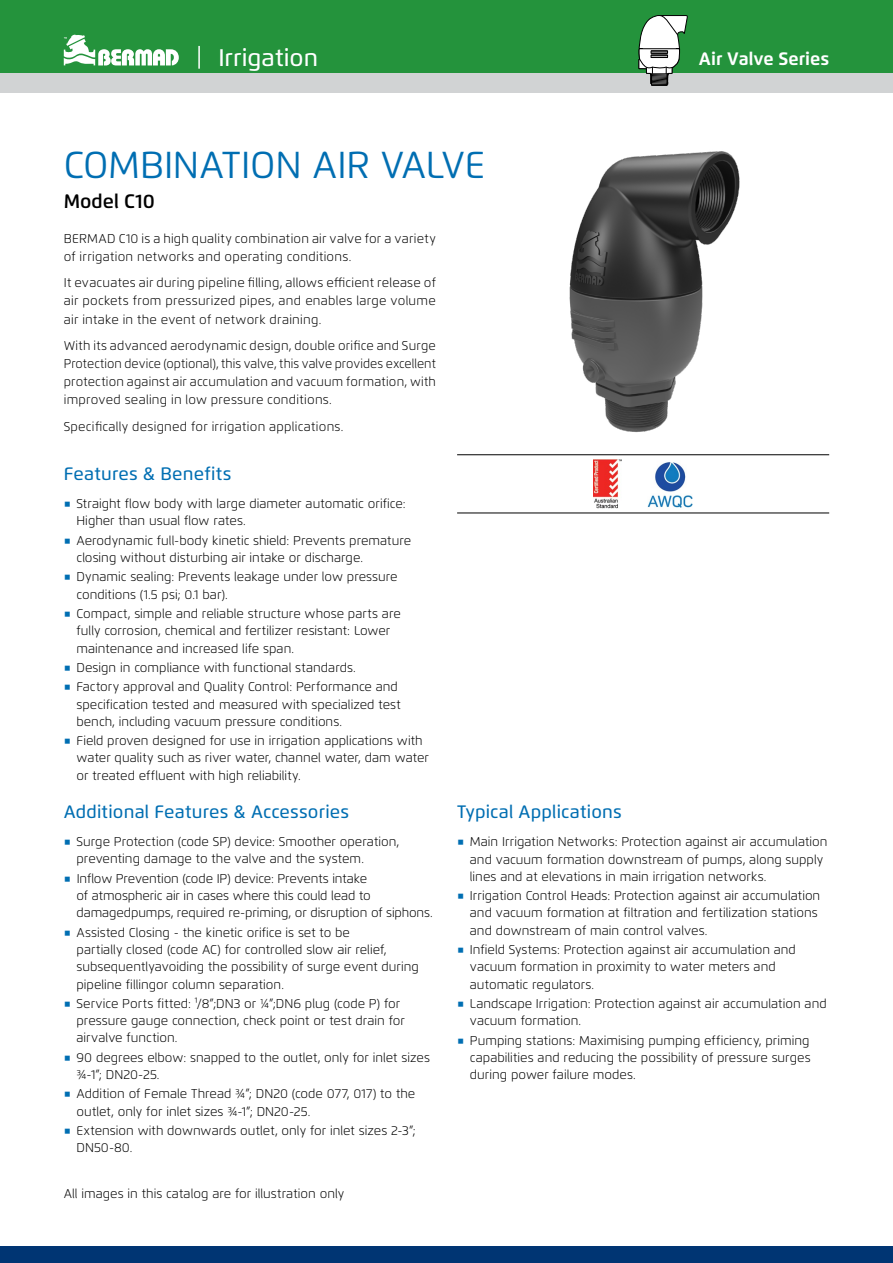
<style>
.page{position:relative;width:893px;height:1263px;background:#fff}
.page>*{position:absolute;margin:0;border:0;box-sizing:border-box;transform-origin:0 0}
.t1{font:37.5px "Flexo";letter-spacing:-.01em;color:#006eb2}
.t2{font:500 24px "Flexo";color:#fff}
.t3{font:600 19.5px "Flexo";color:#000}
.t4{font:500 18px "Flexo";letter-spacing:.01em;color:#006eb2}
.t5{font:700 18px "Flexo";color:#fff}
.t6{font:300 12.75px/17.2px "Flexo";color:#000}
.t7{font:300 12.75px/18px "Flexo";letter-spacing:.02em;color:#000}
.s1{font-family:"Win Soft Pro";font-weight:500;font-size:19.2px;color:#006eb2}
</style>
<div class="page">
<div style="left:0;top:1247px;width:893px;height:16px;background:#003573"></div>
<div style="left:0;top:0;width:893px;height:74px;background:#24933c"></div>
<div style="left:0;top:74px;width:893px;height:19px;background:#d1d3d4"></div>
<hr style="left:198px;top:46px;width:2px;height:23px;background:#fff">
<svg style="left:64px;top:35px;width:115px;height:31px"></svg>
<svg style="left:638px;top:15px;width:50px;height:71px"></svg>
<img style="left:569px;top:151px;width:171px;height:282px">
<hr style="left:457px;top:454px;width:372px;height:1px;background:#000">
<hr style="left:457px;top:513px;width:372px;height:1px;background:#000">
<img style="left:594px;top:460px;width:28px;height:48px">
<img style="left:647px;top:462px;width:46px;height:46px">
<h2 class="t2" style="left:218px;top:43px;width:101px">Irrigation</h2>
<h3 class="t5" style="left:699px;top:48px;width:132px">Air Valve Series</h3>
<h1 class="t1" style="left:64px;top:143px;width:423px">COMBINATION AIR VALVE</h1>
<h3 class="t3" style="left:64px;top:189px;width:93px">Model C10</h3>
<p class="t7" style="left:64px;top:230px;width:374px">BERMAD C10 is a high quality combination air valve for a variety of irrigation networks and operating conditions.</p>
<p class="t6" style="left:64px;top:274px;width:374px;line-height:18px;text-align:justify">It evacuates air during pipeline filling, allows efficient release of air pockets from pressurized pipes, and enables large volume air intake in the event of network draining.</p>
<p class="t6" style="left:64px;top:337px;width:374px;line-height:18px;text-align:justify">With its advanced aerodynamic design, double orifice and Surge Protection device (optional), this valve, this valve provides excellent protection against air accumulation and vacuum formation, with improved sealing in low pressure conditions.</p>
<p class="t7" style="left:64px;top:417px;width:281px">Specifically designed for irrigation applications.</p>
<h3 class="t4" style="left:64px;top:463px;width:169px">Features &amp; Benefits</h3>
<p class="t6" style="left:77px;top:495px;width:331px;text-indent:-13px"><span class="s1">ֺ</span> Straight flow body with large diameter automatic orifice:<br>Higher than usual flow rates.</p>
<p class="t6" style="left:77px;top:532px;width:336px;text-indent:-13px"><span class="s1">ֺ</span> Aerodynamic full-body kinetic shield: Prevents premature closing without disturbing air intake or discharge.</p>
<p class="t6" style="left:77px;top:568px;width:323px;text-indent:-13px"><span class="s1">ֺ</span> Dynamic sealing: Prevents leakage under low pressure conditions (1.5 psi; 0.1 bar).</p>
<p class="t6" style="left:77px;top:605px;width:326px;text-indent:-13px"><span class="s1">ֺ</span> Compact, simple and reliable structure whose parts are fully corrosion, chemical and fertilizer resistant: Lower maintenance and increased life span.</p>
<p class="t6" style="left:64px;top:658px;width:336px;line-height:19.4px"><span class="s1">ֺ</span> Design in compliance with functional standards.<br><span class="s1">ֺ</span> Factory approval and Quality Control: Performance and</p>
<p class="t6" style="left:77px;top:695px;width:326px">specification tested and measured with specialized test bench, including vacuum pressure conditions.</p>
<p class="t6" style="left:77px;top:732px;width:354px;text-indent:-13px"><span class="s1">ֺ</span> Field proven designed for use in irrigation applications with water quality such as river water, channel water, dam water or treated effluent with high reliability.</p>
<h3 class="t4" style="left:64px;top:801px;width:287px">Additional Features &amp; Accessories</h3>
<p class="t6" style="left:77px;top:833px;width:324px;text-indent:-13px"><span class="s1">ֺ</span> Surge Protection (code SP) device: Smoother operation, preventing damage to the valve and the system.</p>
<p class="t6" style="left:77px;top:870px;width:358px;text-indent:-13px"><span class="s1">ֺ</span> Inflow Prevention (code IP) device: Prevents intake<br>of atmospheric air in cases where this could lead to damagedpumps, required re-priming, or disruption of siphons.</p>
<p class="t6" style="left:77px;top:924px;width:344px;text-indent:-13px"><span class="s1">ֺ</span> Assisted Closing - the kinetic orifice is set to be<br>partially closed (code AC) for controlled slow air relief, subsequentlyavoiding the possibility of surge event during pipeline fillingor column separation.</p>
<p class="t6" style="left:77px;top:995px;width:330px;text-indent:-13px"><span class="s1">ֺ</span> Service Ports fitted: ¹/8”;DN3 or ¼”;DN6 plug (code P) for pressure gauge connection, check point or test drain for airvalve function.</p>
<p class="t6" style="left:77px;top:1049px;width:355px;text-indent:-13px"><span class="s1">ֺ</span> 90 degrees elbow: snapped to the outlet, only for inlet sizes ¾-1”; DN20-25.</p>
<p class="t6" style="left:77px;top:1085px;width:340px;text-indent:-13px"><span class="s1">ֺ</span> Addition of Female Thread ¾”; DN20 (code 077, 017) to the outlet, only for inlet sizes ¾-1”; DN20-25.</p>
<p class="t6" style="left:77px;top:1122px;width:341px;text-indent:-13px"><span class="s1">ֺ</span> Extension with downwards outlet, only for inlet sizes 2-3”;<br>DN50-80.</p>
<h3 class="t4" style="left:457px;top:801px;width:166px">Typical Applications</h3>
<p class="t6" style="left:470px;top:833px;width:359px;text-indent:-13px"><span class="s1">ֺ</span> Main Irrigation Networks: Protection against air accumulation and vacuum formation downstream of pumps, along supply lines and at elevations in main irrigation networks.</p>
<p class="t6" style="left:470px;top:887px;width:352px;text-indent:-13px"><span class="s1">ֺ</span> Irrigation Control Heads: Protection against air accumulation and vacuum formation at filtration and fertilization stations and downstream of main control valves.</p>
<p class="t6" style="left:470px;top:941px;width:328px;text-indent:-13px"><span class="s1">ֺ</span> Infield Systems: Protection against air accumulation and vacuum formation in proximity to water meters and automatic regulators.</p>
<p class="t6" style="left:470px;top:995px;width:358px;text-indent:-13px"><span class="s1">ֺ</span> Landscape Irrigation: Protection against air accumulation and vacuum formation.</p>
<p class="t6" style="left:470px;top:1031px;width:342px;text-align:justify;text-indent:-13px"><span class="s1">ֺ</span> Pumping stations: Maximising pumping efficiency, priming capabilities and reducing the possibility of pressure surges during power failure modes.</p>
<p class="t6" style="left:64px;top:1185px;width:282px">All images in this catalog are for illustration only</p>
</div>
